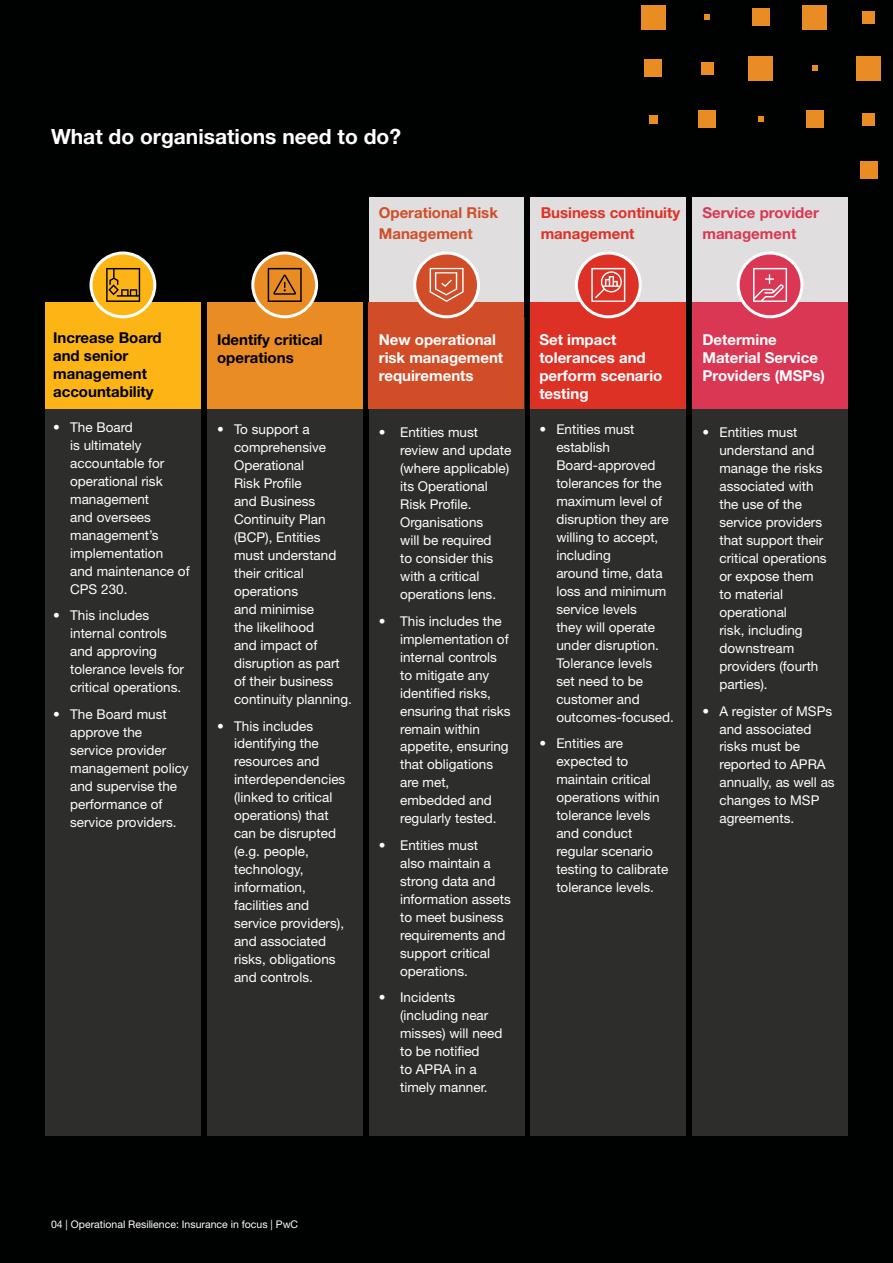
<style>
.page{position:relative;width:893px;height:1263px;background:#000101}
.page>*{position:absolute;margin:0;border:0;box-sizing:border-box;transform-origin:0 0}
.t1{font:700 21px "Helvetica Neue LT Std";color:#fff}
.t2{font:700 15px/18px "Helvetica Neue LT Std";color:#fff}
.t3{font:700 15px/18px "Helvetica Neue LT Std";color:#000}
.t4{font:700 15px/21px "Helvetica Neue LT Std";color:#de3126}
.t5{font:700 15px/21px "Helvetica Neue LT Std";color:#d04d27}
.t6{font:700 15px/21px "Helvetica Neue LT Std";color:#d93753}
.t7{font:13.5px/18px "Helvetica Neue LT Std";color:#fff}
.t8{font:10.5px "Helvetica Neue LT Std";color:#fff}
</style>
<div class="page">
<div style="left:692px;top:198px;width:156px;height:104px;background:#e0dede"></div>
<div style="left:531px;top:198px;width:155px;height:104px;background:#e0dede"></div>
<div style="left:369px;top:198px;width:155px;height:104px;background:#e0dede"></div>
<div style="left:46px;top:317px;width:155px;height:818px;background:#2d2d2c"></div>
<div style="left:46px;top:302px;width:155px;height:106px;background:#fcb515"></div>
<div style="left:207px;top:317px;width:155px;height:818px;background:#2d2d2c"></div>
<div style="left:207px;top:302px;width:155px;height:106px;background:#e98c24"></div>
<div style="left:369px;top:317px;width:155px;height:818px;background:#2d2d2c"></div>
<div style="left:369px;top:302px;width:155px;height:106px;background:#d04d27"></div>
<div style="left:531px;top:317px;width:155px;height:818px;background:#2d2d2c"></div>
<div style="left:531px;top:302px;width:155px;height:106px;background:#de3126"></div>
<div style="left:692px;top:317px;width:156px;height:818px;background:#2d2d2c"></div>
<div style="left:692px;top:302px;width:156px;height:106px;background:#d93753"></div>
<div style="left:862px;top:11px;width:13px;height:13px;background:#e98c24"></div>
<div style="left:802px;top:5px;width:25px;height:25px;background:#e98c24"></div>
<div style="left:752px;top:9px;width:18px;height:17px;background:#e98c24"></div>
<svg style="left:704px;top:15px;width:6px;height:5px"></svg>
<div style="left:641px;top:5px;width:25px;height:25px;background:#e98c24"></div>
<div style="left:856px;top:56px;width:25px;height:25px;background:#e98c24"></div>
<svg style="left:812px;top:66px;width:5px;height:5px"></svg>
<div style="left:748px;top:56px;width:25px;height:25px;background:#e98c24"></div>
<div style="left:701px;top:62px;width:12px;height:13px;background:#e98c24"></div>
<div style="left:645px;top:60px;width:17px;height:17px;background:#e98c24"></div>
<div style="left:862px;top:113px;width:13px;height:12px;background:#e98c24"></div>
<div style="left:806px;top:110px;width:18px;height:18px;background:#e98c24"></div>
<svg style="left:758px;top:117px;width:6px;height:5px"></svg>
<div style="left:698px;top:110px;width:18px;height:18px;background:#e98c24"></div>
<div style="left:649px;top:115px;width:9px;height:9px;background:#e98c24"></div>
<div style="left:860px;top:161px;width:17px;height:18px;background:#e98c24"></div>
<div style="left:91px;top:253px;width:64px;height:64px;background:#fcb515;border-radius:50%"></div>
<div style="left:90px;top:251px;width:66px;height:67px;border:3px solid #fff;border-radius:50%"></div>
<svg style="left:253px;top:253px;width:64px;height:64px;fill:#e98c24"></svg>
<div style="left:251px;top:251px;width:67px;height:67px;border:3px solid #fff;border-radius:50%"></div>
<svg style="left:415px;top:253px;width:63px;height:64px;fill:#d04d27"></svg>
<div style="left:413px;top:251px;width:67px;height:67px;border:3px solid #fff;border-radius:50%"></div>
<svg style="left:576px;top:253px;width:64px;height:64px;fill:#de3126"></svg>
<div style="left:575px;top:251px;width:67px;height:67px;border:3px solid #fff;border-radius:50%"></div>
<svg style="left:738px;top:253px;width:64px;height:64px;fill:#d93753"></svg>
<div style="left:737px;top:251px;width:66px;height:67px;border:3px solid #fff;border-radius:50%"></div>
<svg style="left:106px;top:268px;width:34px;height:34px"></svg>
<svg style="left:268px;top:268px;width:34px;height:34px"></svg>
<svg style="left:430px;top:268px;width:34px;height:34px"></svg>
<svg style="left:591px;top:268px;width:34px;height:34px"></svg>
<svg style="left:753px;top:268px;width:34px;height:34px"></svg>
<h1 class="t1" style="left:51px;top:124px;width:351px">What do organisations need to do?</h1>
<p class="t5" style="left:379px;top:202px;width:121px">Operational Risk<br>Management</p>
<p class="t4" style="left:541px;top:202px;width:141px">Business continuity management</p>
<p class="t6" style="left:702px;top:202px;width:118px">Service provider management</p>
<p class="t3" style="left:53px;top:328px;width:110px">Increase Board and senior management accountability</p>
<p class="t7" style="left:70px;top:418px;width:121px;text-indent:-17px">• The Board<br>is ultimately accountable for operational risk management<br>and oversees management’s implementation<br>and maintenance of<br>CPS 230.</p>
<p class="t7" style="left:70px;top:606px;width:115px;text-indent:-17px">• This includes internal controls and approving tolerance levels for critical operations.</p>
<p class="t7" style="left:70px;top:705px;width:120px;text-indent:-17px">• The Board must approve the<br>service provider management policy and supervise the performance of service providers.</p>
<p class="t3" style="left:217px;top:330px;width:107px">Identify critical operations</p>
<p class="t7" style="left:234px;top:420px;width:119px;text-indent:-17px">• To support a comprehensive<br>Operational<br>Risk Profile<br>and Business<br>Continuity Plan (BCP), Entities must understand their critical operations<br>and minimise<br>the likelihood<br>and impact of disruption as part of their business continuity planning.</p>
<p class="t7" style="left:234px;top:716px;width:113px;text-indent:-17px">• This includes identifying the resources and interdependencies (linked to critical operations) that can be disrupted (e.g. people, technology, information, facilities and service providers), and associated risks, obligations and controls.</p>
<p class="t2" style="left:379px;top:330px;width:126px">New operational risk management requirements</p>
<p class="t7" style="left:400px;top:423px;width:113px;text-indent:-21px">• Entities must review and update (where applicable) its Operational<br>Risk Profile.<br>Organisations<br>will be required<br>to consider this with a critical operations lens.</p>
<p class="t7" style="left:400px;top:611px;width:112px;text-indent:-21px">• This includes the implementation of internal controls to mitigate any identified risks, ensuring that risks remain within appetite, ensuring that obligations are met, embedded and regularly tested.</p>
<p class="t7" style="left:400px;top:836px;width:112px;text-indent:-21px">• Entities must<br>also maintain a strong data and information assets to meet business requirements and support critical operations.</p>
<p class="t7" style="left:400px;top:988px;width:104px;text-indent:-21px">• Incidents (including near misses) will need to be notified<br>to APRA in a timely manner.</p>
<p class="t2" style="left:539px;top:330px;width:125px">Set impact tolerances and perform scenario testing</p>
<p class="t7" style="left:556px;top:420px;width:119px;text-indent:-17px">• Entities must establish<br>Board-approved tolerances for the maximum level of disruption they are willing to accept, including<br>around time, data loss and minimum service levels<br>they will operate under disruption.<br>Tolerance levels<br>set need to be customer and outcomes-focused.</p>
<p class="t7" style="left:556px;top:734px;width:114px;text-indent:-17px">• Entities are expected to maintain critical operations within tolerance levels and conduct regular scenario testing to calibrate tolerance levels.</p>
<p class="t2" style="left:702px;top:330px;width:124px">Determine<br>Material Service<br>Providers (MSPs)</p>
<p class="t7" style="left:719px;top:423px;width:109px;text-indent:-17px">• Entities must understand and manage the risks associated with the use of the service providers that support their critical operations or expose them to material operational<br>risk, including downstream providers (fourth parties).</p>
<p class="t7" style="left:719px;top:701px;width:117px;text-indent:-17px">• A register of MSPs and associated risks must be reported to APRA annually, as well as changes to MSP agreements.</p>
<p class="t8" style="left:51px;top:1218px;width:249px">04 | Operational Resilience: Insurance in focus | PwC</p>
</div>
